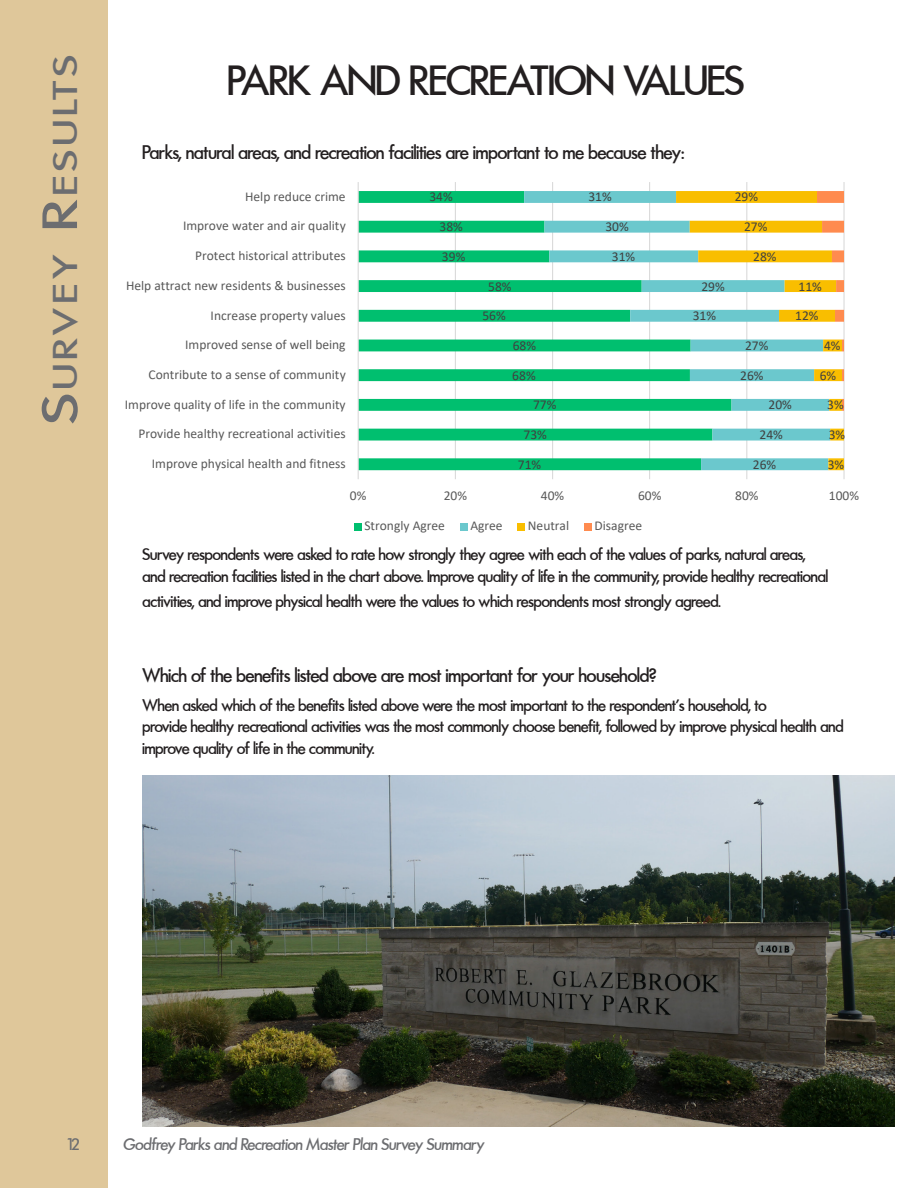
<style>
.page{position:relative;width:918px;height:1188px;background:#fff}
.page>*{position:absolute;margin:0;border:0;box-sizing:border-box;transform-origin:0 0}
.t1{font:500 45px "Futura";color:#231f20}
.t2{font:500 36.75px "Futura";letter-spacing:.115em;color:#6c6d70;scale:1.3 1}
.t3{font:500 21px "Futura";color:#231f20}
.t4{font:500 18px/21.6px "Futura";color:#231f20}
.t5{font:500 18px "Futura";letter-spacing:-.02em;color:#6c6d70}
.t6{font:13.5px "Calibri";color:#595959}
.t7{font:13.5px "Calibri";color:#404040}
.s1{font-size:52.5px}
</style>
<div class="page">
<div style="left:0;top:0;width:108px;height:1188px;background:#dfc79a"></div>
<svg style="left:354px;top:182px;width:491px;height:349px"></svg>
<img style="left:143px;top:775px;width:751px;height:351px">
<h2 class="t2" style="left:46px;top:423px;width:284px;rotate:-90deg"><span class="s1">S</span>urvey <span class="s1">R</span>esults</h2>
<p class="t1" style="left:228px;top:57px;width:518px">PARK AND RECREATION VALUES</p>
<p class="t3" style="left:143px;top:141px;width:543px">Parks, natural areas, and recreation facilities are important to me because they:</p>
<p class="t6" style="left:245px;top:187px;width:102px">Help reduce crime</p>
<p class="t7" style="left:429px;top:188px;width:25px">34%</p>
<p class="t7" style="left:588px;top:188px;width:25px">31%</p>
<p class="t7" style="left:735px;top:188px;width:25px">29%</p>
<p class="t6" style="left:183px;top:217px;width:164px">Improve water and air quality</p>
<p class="t7" style="left:440px;top:217px;width:25px">38%</p>
<p class="t7" style="left:605px;top:217px;width:25px">30%</p>
<p class="t7" style="left:744px;top:217px;width:25px">27%</p>
<p class="t6" style="left:195px;top:246px;width:152px">Protect historical attributes</p>
<p class="t7" style="left:442px;top:247px;width:25px">39%</p>
<p class="t7" style="left:612px;top:247px;width:25px">31%</p>
<p class="t7" style="left:753px;top:247px;width:25px">28%</p>
<p class="t6" style="left:126px;top:276px;width:221px">Help attract new residents &amp; businesses</p>
<p class="t7" style="left:488px;top:277px;width:25px">58%</p>
<p class="t7" style="left:701px;top:277px;width:25px">29%</p>
<p class="t7" style="left:799px;top:277px;width:25px">11%</p>
<p class="t6" style="left:211px;top:306px;width:137px">Increase property values</p>
<p class="t7" style="left:482px;top:306px;width:25px">56%</p>
<p class="t7" style="left:693px;top:306px;width:25px">31%</p>
<p class="t7" style="left:795px;top:306px;width:25px">12%</p>
<p class="t6" style="left:185px;top:335px;width:162px">Improved sense of well being</p>
<p class="t7" style="left:513px;top:336px;width:25px">68%</p>
<p class="t7" style="left:745px;top:336px;width:25px">27%</p>
<p class="t7" style="left:824px;top:336px;width:18px">4%</p>
<p class="t6" style="left:149px;top:365px;width:199px">Contribute to a sense of community</p>
<p class="t7" style="left:512px;top:366px;width:25px">68%</p>
<p class="t7" style="left:740px;top:366px;width:25px">26%</p>
<p class="t7" style="left:820px;top:366px;width:18px">6%</p>
<p class="t6" style="left:125px;top:395px;width:222px">Improve quality of life in the community</p>
<p class="t7" style="left:533px;top:396px;width:25px">77%</p>
<p class="t7" style="left:769px;top:396px;width:25px">20%</p>
<p class="t7" style="left:827px;top:396px;width:18px">3%</p>
<p class="t6" style="left:139px;top:425px;width:209px">Provide healthy recreational activities</p>
<p class="t7" style="left:524px;top:425px;width:25px">73%</p>
<p class="t7" style="left:760px;top:425px;width:25px">24%</p>
<p class="t7" style="left:829px;top:425px;width:18px">3%</p>
<p class="t6" style="left:152px;top:454px;width:195px">Improve physical health and fitness</p>
<p class="t7" style="left:518px;top:455px;width:25px">71%</p>
<p class="t7" style="left:753px;top:455px;width:25px">26%</p>
<p class="t7" style="left:828px;top:455px;width:18px">3%</p>
<p class="t6" style="left:350px;top:487px;width:18px">0%</p>
<p class="t6" style="left:444px;top:487px;width:25px">20%</p>
<p class="t6" style="left:541px;top:487px;width:25px">40%</p>
<p class="t6" style="left:638px;top:487px;width:25px">60%</p>
<p class="t6" style="left:735px;top:487px;width:25px">80%</p>
<p class="t6" style="left:829px;top:487px;width:32px">100%</p>
<p class="t6" style="left:364px;top:517px;width:82px">Strongly Agree</p>
<p class="t6" style="left:470px;top:517px;width:34px">Agree</p>
<p class="t6" style="left:528px;top:517px;width:43px">Neutral</p>
<p class="t6" style="left:595px;top:517px;width:49px">Disagree</p>
<p class="t4" style="left:143px;top:544px;width:687px">Survey respondents were asked to rate how strongly they agree with each of the values of parks, natural areas, and recreation facilities listed in the chart above. Improve quality of life in the community, provide healthy recreational</p>
<p class="t4" style="left:143px;top:591px;width:580px">activities, and improve physical health were the values to which respondents most strongly agreed.</p>
<p class="t3" style="left:143px;top:665px;width:515px">Which of the benefits listed above are most important for your household?</p>
<p class="t4" style="left:143px;top:694px;width:626px">When asked which of the benefits listed above were the most important to the respondent’s household, to</p>
<p class="t4" style="left:143px;top:716px;width:702px">provide healthy recreational activities was the most commonly choose benefit, followed by improve physical health and improve quality of life in the community.</p>
<p class="t5" style="left:68px;top:1135px;width:13px">12</p>
<p class="t5" style="left:123px;top:1135px;width:363px">Godfrey Parks and Recreation Master Plan Survey Summary</p>
</div>
